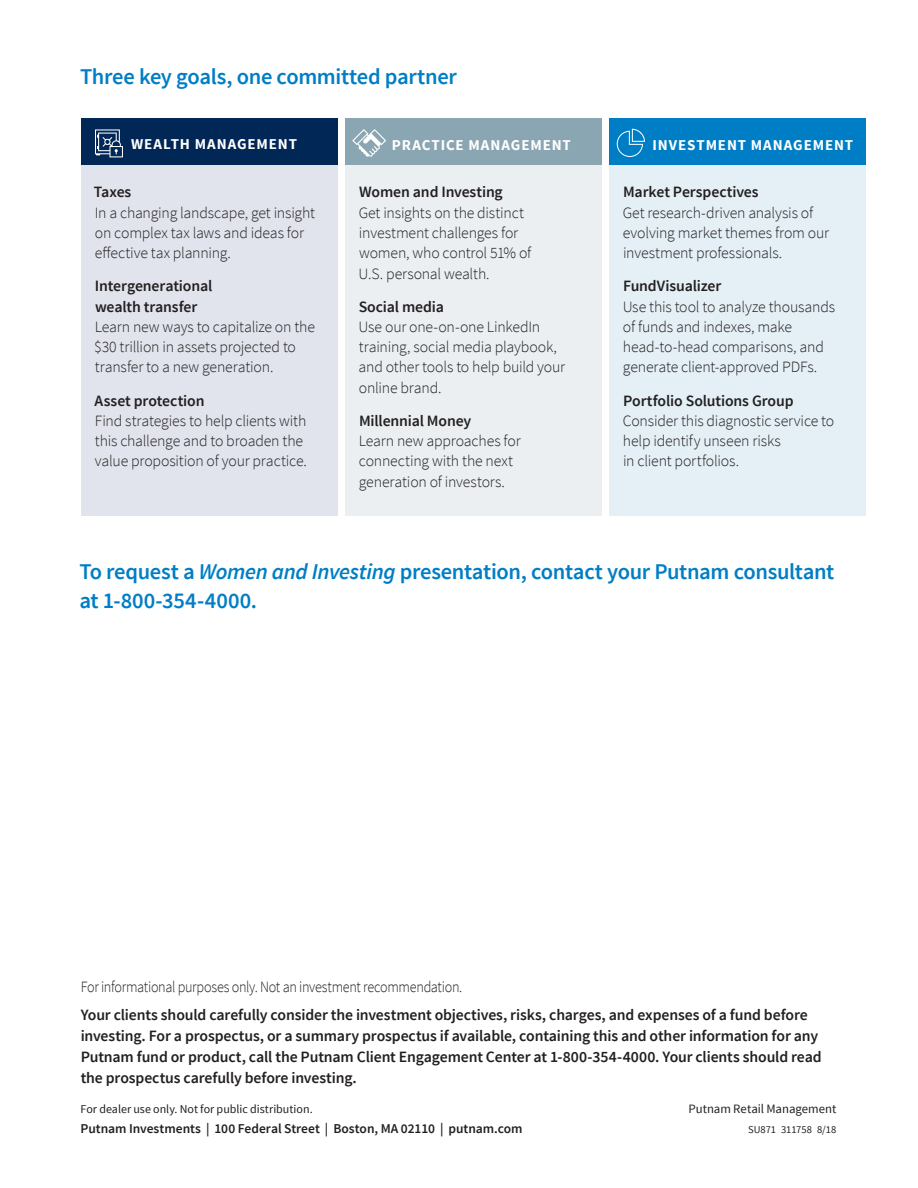
<style>
.page{position:relative;width:918px;height:1188px;background:#fff}
.page>*{position:absolute;margin:0;border:0;box-sizing:border-box;transform-origin:0 0}
.Callout{font:600 22.5px/28.5px "Source Sans Pro";letter-spacing:-.015em;color:#007ec5}
.Body{font:300 15.75px/20.2px "Source Sans Pro";letter-spacing:-.01em;color:#231f20}
.Body-2{font:600 15.75px/21px "Source Sans Pro";letter-spacing:-.01em;color:#231f20}
.Body-3{font:300 15.75px "Source Sans Pro";letter-spacing:-.01em;color:#231f20;scale:.9 1}
.Body-4{font:700 15px "Source Sans Pro";letter-spacing:.055em;color:#fff}
.eyebrow{font:700 15px "Source Sans Pro";letter-spacing:.06em;color:#fff}
.Source_address{font:600 13.5px "Source Sans Pro";letter-spacing:-.005em;color:#231f20}
.t1{font:12.75px "Source Sans Pro";letter-spacing:-.005em;color:#231f20}
.t2{font:12px "Source Sans Pro";color:#231f20}
.Back_Cover_Job{font:10.5px "Source Sans Pro";color:#231f20}
.s1{font-weight:600}
.s2{font-style:italic}
</style>
<div class="page">
<div style="left:81px;top:118px;width:257px;height:47px;background:#002756"></div>
<div style="left:81px;top:165px;width:257px;height:351px;background:#e1e4ed"></div>
<svg style="left:95px;top:129px;width:28px;height:28px"></svg>
<div style="left:345px;top:118px;width:257px;height:47px;background:#8ba6b3"></div>
<div style="left:345px;top:165px;width:257px;height:351px;background:#ebeff1"></div>
<svg style="left:352px;top:129px;width:34px;height:28px"></svg>
<div style="left:609px;top:118px;width:257px;height:47px;background:#007ec5"></div>
<div style="left:609px;top:165px;width:257px;height:351px;background:#e4f0f6"></div>
<svg style="left:617px;top:129px;width:28px;height:28px"></svg>
<p class="Callout" style="left:80px;top:63px;width:378px">Three key goals, one committed partner</p>
<p class="eyebrow" style="left:131px;top:134px;width:168px">WEALTH MANAGEMENT</p>
<p class="Body" style="left:94px;top:182px;width:223px"><span class="s1">Taxes<br></span>In a changing landscape, get insight on complex tax laws and ideas for effective tax planning.</p>
<p class="Body" style="left:94px;top:276px;width:222px"><span class="s1">Intergenerational<br>wealth transfer<br></span>Learn new ways to capitalize on the $30 trillion in assets projected to transfer to a new generation.</p>
<p class="Body" style="left:95px;top:390px;width:214px"><span class="s1">Asset protection<br></span>Find strategies to help clients with this challenge and to broaden the value proposition of your practice.</p>
<p class="Body-4" style="left:392px;top:135px;width:180px">PRACTICE MANAGEMENT</p>
<p class="Body" style="left:359px;top:182px;width:174px"><span class="s1">Women and Investing<br></span>Get insights on the distinct investment challenges for women, who control 51% of<br>U.S. personal wealth.</p>
<p class="Body" style="left:358px;top:296px;width:208px"><span class="s1">Social media<br></span>Use our one-on-one LinkedIn training, social media playbook, and other tools to help build your online brand.</p>
<p class="Body" style="left:359px;top:411px;width:163px"><span class="s1">Millennial Money<br></span>Learn new approaches for connecting with the next generation of investors.</p>
<p class="Body-4" style="left:652px;top:135px;width:202px">INVESTMENT MANAGEMENT</p>
<p class="Body" style="left:623px;top:182px;width:208px"><span class="s1">Market Perspectives<br></span>Get research-driven analysis of evolving market themes from our investment professionals.</p>
<p class="Body" style="left:623px;top:276px;width:214px"><span class="s1">FundVisualizer<br></span>Use this tool to analyze thousands of funds and indexes, make head-to-head comparisons, and generate client-approved PDFs.</p>
<p class="Body" style="left:623px;top:390px;width:213px"><span class="s1">Portfolio Solutions Group<br></span>Consider this diagnostic service to help identify unseen risks<br>in client portfolios.</p>
<p class="Callout" style="left:79px;top:558px;width:757px">To request a <span class="s2">Women and Investing</span> presentation, contact your Putnam consultant at 1-800-354-4000.</p>
<p class="Body-3" style="left:81px;top:977px;width:426px">For informational purposes only. Not an investment recommendation.</p>
<p class="Body-2" style="left:81px;top:1004px;width:743px">Your clients should carefully consider the investment objectives, risks, charges, and expenses of a fund before investing. For a prospectus, or a summary prospectus if available, containing this and other information for any Putnam fund or product, call the Putnam Client Engagement Center at 1-800-354-4000. Your clients should read the prospectus carefully before investing.</p>
<p class="t2" style="left:81px;top:1101px;width:234px">For dealer use only. Not for public distribution.</p>
<p class="t1" style="left:689px;top:1101px;width:149px">Putnam Retail Management</p>
<p class="Source_address" style="left:81px;top:1120px;width:444px">Putnam Investments | 100 Federal Street | Boston, MA 02110 | putnam.com</p>
<p class="Back_Cover_Job" style="left:748px;top:1123px;width:90px">SU871 311758 8/18</p>
</div>
